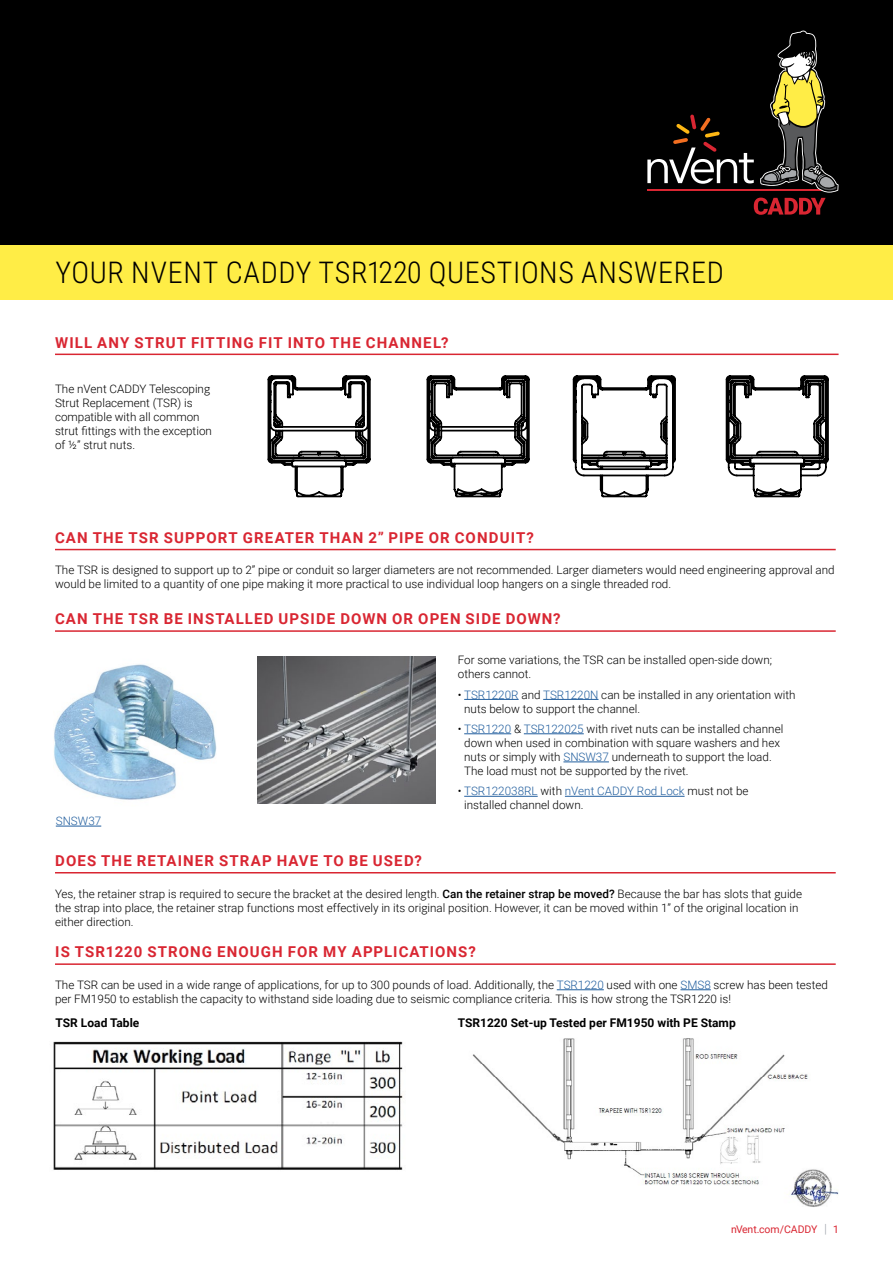
<style>
.page{position:relative;width:893px;height:1263px;background:#fff}
.page>*{position:absolute;margin:0;border:0;box-sizing:border-box;transform-origin:0 0}
.t1{font:300 30px "Roboto Condensed";letter-spacing:.025em;color:#000}
.t2{font:700 15px "Roboto";letter-spacing:.075em;color:#d92632}
.t3{font:700 12px "Roboto";color:#000}
.t4{font:300 11.7px/14.1px "Roboto";color:#000}
.t5{font:300 11.7px "Roboto";color:#215e9e}
.t6{font:10.5px "Roboto";color:#d92632}
.s1{color:#215e9e}
.s2{font-weight:500}
.s3{font-weight:300;font-size:12.6px;color:#90969e}
</style>
<div class="page">
<img style="left:472px;top:1038px;width:367px;height:169px">
<div style="left:0;top:0;width:893px;height:245px;background:#000"></div>
<div style="left:0;top:245px;width:893px;height:55px;background:#ffed46"></div>
<svg style="left:647px;top:31px;width:191px;height:184px"></svg>
<hr style="left:55px;top:354px;width:783px;height:1px;background:#d92632">
<hr style="left:55px;top:549px;width:781px;height:1px;background:#d92632">
<hr style="left:55px;top:872px;width:781px;height:1px;background:#d92632">
<hr style="left:55px;top:963px;width:781px;height:2px;background:#d92632">
<hr style="left:55px;top:630px;width:781px;height:2px;background:#d92632">
<hr style="left:557px;top:989px;width:47px;height:1px;background:#215e9e">
<hr style="left:680px;top:989px;width:31px;height:1px;background:#215e9e">
<hr style="left:464px;top:699px;width:55px;height:1px;background:#215e9e">
<hr style="left:543px;top:699px;width:55px;height:1px;background:#215e9e">
<hr style="left:464px;top:733px;width:47px;height:1px;background:#215e9e">
<hr style="left:524px;top:733px;width:60px;height:1px;background:#215e9e">
<hr style="left:563px;top:762px;width:46px;height:1px;background:#215e9e">
<hr style="left:464px;top:796px;width:74px;height:1px;background:#215e9e">
<hr style="left:565px;top:796px;width:120px;height:1px;background:#215e9e">
<img style="left:54px;top:664px;width:162px;height:136px">
<img style="left:257px;top:656px;width:178px;height:148px">
<hr style="left:56px;top:826px;width:45px;height:1px;background:#215e9e">
<img style="left:53px;top:1041px;width:350px;height:129px">
<svg style="left:267px;top:375px;width:104px;height:123px"></svg>
<svg style="left:572px;top:375px;width:104px;height:123px"></svg>
<svg style="left:426px;top:375px;width:104px;height:123px"></svg>
<svg style="left:725px;top:375px;width:104px;height:123px"></svg>
<h1 class="t1" style="left:56px;top:251px;width:670px">YOUR NVENT CADDY TSR1220 QUESTIONS ANSWERED</h1>
<p class="t2" style="left:55px;top:332px;width:395px">WILL ANY STRUT FITTING FIT INTO THE CHANNEL?</p>
<p class="t4" style="left:55px;top:381px;width:158px">The nVent CADDY Telescoping<br>Strut Replacement (TSR) is compatible with all common strut fittings with the exception of ½” strut nuts.</p>
<p class="t2" style="left:55px;top:527px;width:480px">CAN THE TSR SUPPORT GREATER THAN 2” PIPE OR CONDUIT?</p>
<p class="t4" style="left:55px;top:563px;width:781px">The TSR is designed to support up to 2” pipe or conduit so larger diameters are not recommended. Larger diameters would need engineering approval and would be limited to a quantity of one pipe making it more practical to use individual loop hangers on a single threaded rod.</p>
<p class="t2" style="left:55px;top:608px;width:507px">CAN THE TSR BE INSTALLED UPSIDE DOWN OR OPEN SIDE DOWN?</p>
<p class="t5" style="left:56px;top:813px;width:47px">SNSW37</p>
<p class="t2" style="left:55px;top:850px;width:368px">DOES THE RETAINER STRAP HAVE TO BE USED?</p>
<p class="t4" style="left:458px;top:652px;width:316px">For some variations, the TSR can be installed open-side down; others cannot.</p>
<p class="t4" style="left:464px;top:687px;width:333px;text-indent:-6px">• <span class="s1">TSR1220R</span> and <span class="s1">TSR1220N</span> can be installed in any orientation with nuts below to support the channel.</p>
<p class="t4" style="left:464px;top:721px;width:321px;text-indent:-6px">• <span class="s1">TSR1220</span> &amp; <span class="s1">TSR122025</span> with rivet nuts can be installed channel down when used in combination with square washers and hex nuts or simply with <span class="s1">SNSW37</span> underneath to support the load.<br>The load must not be supported by the rivet.</p>
<p class="t4" style="left:464px;top:784px;width:286px;text-indent:-6px">• <span class="s1">TSR122038RL</span> with <span class="s1">nVent CADDY Rod Lock</span> must not be installed channel down.</p>
<p class="t4" style="left:55px;top:886px;width:749px">Yes, the retainer strap is required to secure the bracket at the desired length. <span class="s2">Can the retainer strap be moved?</span> Because the bar has slots that guide the strap into place, the retainer strap functions most effectively in its original position. However, it can be moved within 1” of the original location in either direction.</p>
<p class="t2" style="left:55px;top:941px;width:422px">IS TSR1220 STRONG ENOUGH FOR MY APPLICATIONS?</p>
<p class="t4" style="left:55px;top:977px;width:774px">The TSR can be used in a wide range of applications, for up to 300 pounds of load. Additionally, the <span class="s1">TSR1220</span> used with one <span class="s1">SMS8</span> screw has been tested per FM1950 to establish the capacity to withstand side loading due to seismic compliance criteria. This is how strong the TSR1220 is!</p>
<p class="t3" style="left:56px;top:1014px;width:85px">TSR Load Table</p>
<p class="t3" style="left:458px;top:1014px;width:279px">TSR1220 Set-up Tested per FM1950 with PE Stamp</p>
<p class="t6" style="left:731px;top:1221px;width:108px">nVent.com/CADDY <span class="s3">|</span> 1</p>
</div>
